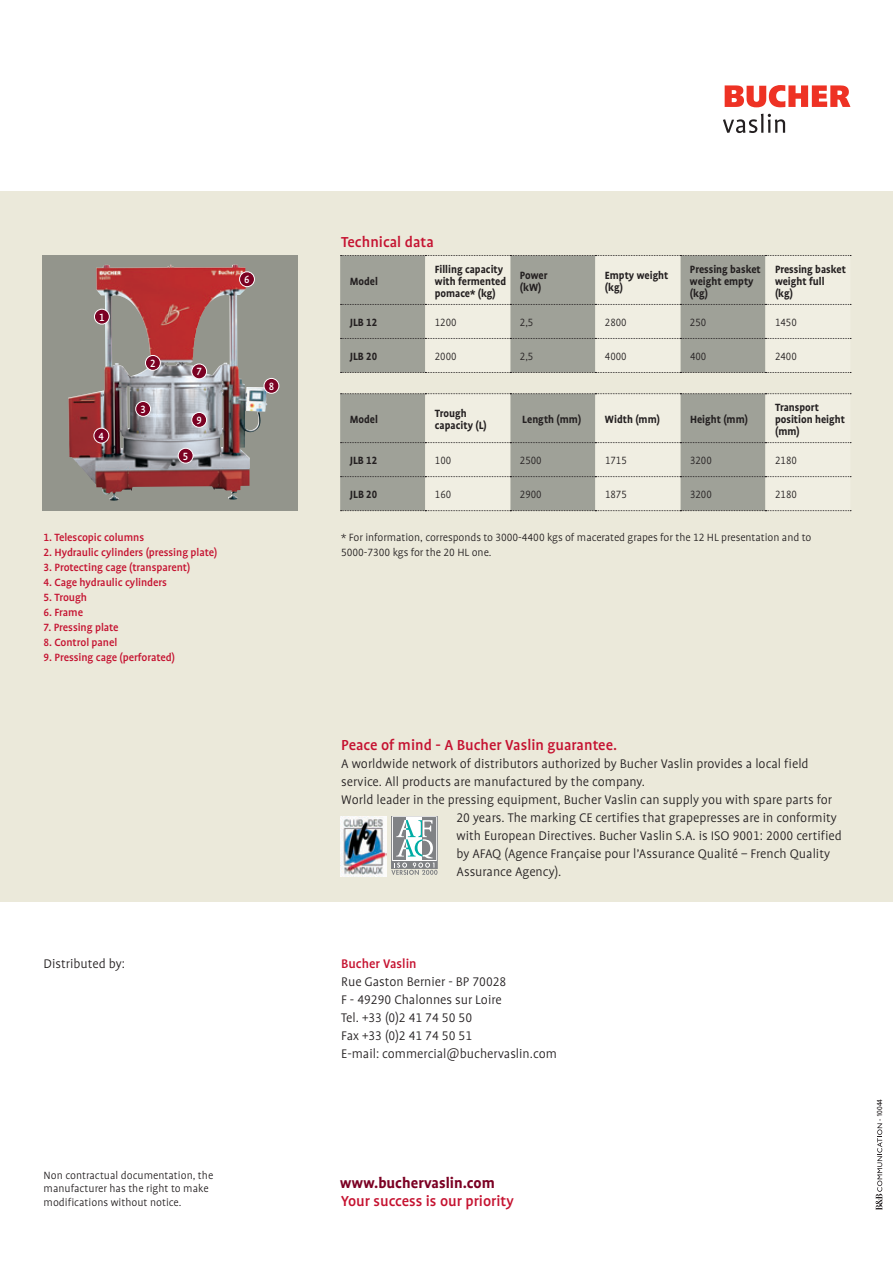
<style>
.page{position:relative;width:893px;height:1263px;background:#fff}
.page>*{position:absolute;margin:0;border:0;box-sizing:border-box;transform-origin:0 0}
.t1{font:500 16.5px "Bucher Profile";color:#c51230}
.t2{font:700 16.5px "Bucher Profile";color:#7b0123}
.t3{font:300 14.25px/18px "Bucher Profile";color:#231f20}
.t4{font:700 12px/12px "Bucher Profile";color:#231f20;scale:.95 1}
.t5{font:300 12px/13.5px "Bucher Profile";color:#231f20}
.t6{font:500 12px "Bucher Profile";letter-spacing:-.005em;color:#c51230}
.t7{font:300 12px "Bucher Profile";color:#231f20;scale:.95 1}
.t8{font:500 12px "Bucher Profile";color:#fff;scale:.95 1}
.t9{font:7.05px "Frutiger";letter-spacing:-.01em;color:#231f20;scale:.92 1}
.s1{font-weight:500;color:#c51230}
.s2{font-size:7.35px}
</style>
<div class="page">
<div style="left:0;top:191px;width:893px;height:710px;background:#ebe9da"></div>
<svg style="left:725px;top:85px;width:125px;height:22px"></svg>
<svg style="left:723px;top:114px;width:62px;height:19px"></svg>
<div style="left:43px;top:255px;width:255px;height:255px;background:#93958c"></div>
<img style="left:68px;top:264px;width:182px;height:237px">
<div style="left:340px;top:255px;width:85px;height:117px;background:#9fa198"></div>
<svg style="left:425px;top:256px;width:342px;height:116px"></svg>
<svg style="left:341px;top:255px;width:510px;height:1px"></svg>
<svg style="left:341px;top:304px;width:510px;height:1px"></svg>
<svg style="left:341px;top:338px;width:510px;height:1px"></svg>
<svg style="left:341px;top:372px;width:510px;height:1px"></svg>
<svg style="left:392px;top:816px;width:46px;height:59px;background:#abb7b7"></svg>
<img style="left:340px;top:816px;width:46px;height:60px">
<div style="left:94px;top:309px;width:15px;height:15px;background:#7b0123;border-radius:50%"></div>
<div style="left:94px;top:309px;width:16px;height:15px;border:1px solid #fff;border-radius:50%"></div>
<div style="left:240px;top:272px;width:14px;height:15px;background:#7b0123;border-radius:50%"></div>
<div style="left:239px;top:271px;width:16px;height:16px;border:1px solid #fff;border-radius:50%"></div>
<div style="left:264px;top:378px;width:15px;height:15px;background:#7b0123;border-radius:50%"></div>
<div style="left:264px;top:378px;width:15px;height:16px;border:1px solid #fff;border-radius:50%"></div>
<div style="left:145px;top:355px;width:15px;height:15px;background:#7b0123;border-radius:50%"></div>
<div style="left:145px;top:355px;width:16px;height:16px;border:1px solid #fff;border-radius:50%"></div>
<div style="left:192px;top:364px;width:15px;height:15px;background:#7b0123;border-radius:50%"></div>
<div style="left:191px;top:364px;width:16px;height:15px;border:1px solid #fff;border-radius:50%"></div>
<div style="left:192px;top:412px;width:15px;height:15px;background:#7b0123;border-radius:50%"></div>
<div style="left:191px;top:412px;width:16px;height:16px;border:1px solid #fff;border-radius:50%"></div>
<div style="left:136px;top:401px;width:15px;height:15px;background:#7b0123;border-radius:50%"></div>
<div style="left:135px;top:401px;width:16px;height:16px;border:1px solid #fff;border-radius:50%"></div>
<div style="left:178px;top:448px;width:15px;height:15px;background:#7b0123;border-radius:50%"></div>
<div style="left:178px;top:448px;width:15px;height:15px;border:1px solid #fff;border-radius:50%"></div>
<div style="left:94px;top:428px;width:15px;height:15px;background:#7b0123;border-radius:50%"></div>
<div style="left:94px;top:428px;width:15px;height:15px;border:1px solid #fff;border-radius:50%"></div>
<svg style="left:875px;top:1123px;width:7px;height:87px"></svg>
<div style="left:340px;top:394px;width:85px;height:117px;background:#9fa198"></div>
<svg style="left:425px;top:394px;width:424px;height:116px"></svg>
<svg style="left:341px;top:393px;width:510px;height:1px"></svg>
<svg style="left:341px;top:442px;width:510px;height:1px"></svg>
<svg style="left:341px;top:476px;width:510px;height:1px"></svg>
<svg style="left:341px;top:510px;width:510px;height:1px"></svg>
<p class="t8" style="left:99px;top:311px;width:7px">1</p>
<p class="t8" style="left:99px;top:430px;width:7px">4</p>
<p class="t8" style="left:150px;top:357px;width:7px">2</p>
<p class="t8" style="left:140px;top:403px;width:7px">3</p>
<p class="t8" style="left:196px;top:365px;width:7px">7</p>
<p class="t8" style="left:196px;top:414px;width:7px">9</p>
<p class="t8" style="left:183px;top:450px;width:7px">5</p>
<p class="t8" style="left:244px;top:273px;width:7px">6</p>
<p class="t8" style="left:269px;top:380px;width:7px">8</p>
<p class="t6" style="left:44px;top:531px;width:102px">1. Telescopic columns</p>
<p class="t6" style="left:44px;top:546px;width:175px">2. Hydraulic cylinders (pressing plate)</p>
<p class="t6" style="left:44px;top:561px;width:148px">3. Protecting cage (transparent)</p>
<p class="t6" style="left:44px;top:576px;width:125px">4. Cage hydraulic cylinders</p>
<p class="t6" style="left:44px;top:591px;width:45px">5. Trough</p>
<p class="t6" style="left:44px;top:606px;width:41px">6. Frame</p>
<p class="t6" style="left:44px;top:621px;width:77px">7. Pressing plate</p>
<p class="t6" style="left:44px;top:636px;width:75px">8. Control panel</p>
<p class="t6" style="left:44px;top:651px;width:133px">9. Pressing cage (perforated)</p>
<p class="t1" style="left:341px;top:234px;width:94px">Technical data</p>
<p class="t4" style="left:350px;top:275px;width:31px">Model</p>
<p class="t4" style="left:435px;top:263px;width:77px">Filling capacity with fermented pomace* (kg)</p>
<p class="t4" style="left:520px;top:269px;width:31px">Power (kW)</p>
<p class="t4" style="left:605px;top:269px;width:68px">Empty weight (kg)</p>
<p class="t4" style="left:690px;top:263px;width:76px">Pressing basket weight empty (kg)</p>
<p class="t4" style="left:775px;top:263px;width:76px">Pressing basket weight full<br>(kg)</p>
<p class="t4" style="left:350px;top:317px;width:30px">JLB 12</p>
<p class="t7" style="left:435px;top:316px;width:24px">1200</p>
<p class="t7" style="left:520px;top:316px;width:16px">2,5</p>
<p class="t7" style="left:605px;top:316px;width:24px">2800</p>
<p class="t7" style="left:690px;top:316px;width:19px">250</p>
<p class="t7" style="left:775px;top:316px;width:24px">1450</p>
<p class="t4" style="left:350px;top:351px;width:30px">JLB 20</p>
<p class="t7" style="left:435px;top:350px;width:24px">2000</p>
<p class="t7" style="left:520px;top:350px;width:16px">2,5</p>
<p class="t7" style="left:605px;top:350px;width:24px">4000</p>
<p class="t7" style="left:690px;top:350px;width:19px">400</p>
<p class="t7" style="left:775px;top:350px;width:24px">2400</p>
<p class="t4" style="left:350px;top:413px;width:31px">Model</p>
<p class="t4" style="left:435px;top:407px;width:56px">Trough capacity (L)</p>
<p class="t4" style="left:522px;top:413px;width:64px">Length (mm)</p>
<p class="t4" style="left:605px;top:413px;width:59px">Width (mm)</p>
<p class="t4" style="left:690px;top:413px;width:63px">Height (mm)</p>
<p class="t4" style="left:775px;top:401px;width:75px">Transport position height (mm)</p>
<p class="t4" style="left:350px;top:455px;width:30px">JLB 12</p>
<p class="t7" style="left:435px;top:454px;width:19px">100</p>
<p class="t7" style="left:520px;top:454px;width:24px">2500</p>
<p class="t7" style="left:605px;top:454px;width:24px">1715</p>
<p class="t7" style="left:690px;top:454px;width:24px">3200</p>
<p class="t7" style="left:775px;top:454px;width:24px">2180</p>
<p class="t4" style="left:350px;top:489px;width:30px">JLB 20</p>
<p class="t7" style="left:435px;top:488px;width:19px">160</p>
<p class="t7" style="left:520px;top:488px;width:24px">2900</p>
<p class="t7" style="left:605px;top:488px;width:24px">1875</p>
<p class="t7" style="left:690px;top:488px;width:24px">3200</p>
<p class="t7" style="left:775px;top:488px;width:24px">2180</p>
<p class="t5" style="left:341px;top:530px;width:472px;line-height:15px">* For information, corresponds to 3000-4400 kgs of macerated grapes for the 12 HL presentation and to<br>5000-7300 kgs for the 20 HL one.</p>
<p class="t1" style="left:341px;top:736px;width:277px">Peace of mind - A Bucher Vaslin guarantee.</p>
<p class="t3" style="left:341px;top:754px;width:469px">A worldwide network of distributors authorized by Bucher Vaslin provides a local field</p>
<p class="t3" style="left:341px;top:772px;width:305px">service. All products are manufactured by the company.</p>
<p class="t3" style="left:341px;top:790px;width:492px">World leader in the pressing equipment, Bucher Vaslin can supply you with spare parts for</p>
<p class="t3" style="left:456px;top:808px;width:382px">20 years. The marking CE certifies that grapepresses are in conformity</p>
<p class="t3" style="left:456px;top:826px;width:387px">with European Directives. Bucher Vaslin S.A. is ISO 9001: 2000 certified</p>
<p class="t3" style="left:456px;top:844px;width:375px">by AFAQ (Agence Française pour l’Assurance Qualité – French Quality</p>
<p class="t3" style="left:456px;top:862px;width:107px">Assurance Agency).</p>
<p class="t3" style="left:44px;top:955px;width:83px">Distributed by:</p>
<p class="t3" style="left:341px;top:955px;width:217px"><span class="s1">Bucher Vaslin<br></span>Rue Gaston Bernier - BP 70028<br>F - 49290 Chalonnes sur Loire<br>Tel. +33 (0)2 41 74 50 50<br>Fax +33 (0)2 41 74 50 51<br>E-mail: commercial@buchervaslin.com</p>
<p class="t5" style="left:44px;top:1169px;width:171px">Non contractual documentation, the manufacturer has the right to make modifications without notice.</p>
<p class="t2" style="left:340px;top:1174px;width:156px">www.buchervaslin.com</p>
<p class="t1" style="left:341px;top:1192px;width:174px">Your success is our priority</p>
<p class="t9" style="left:876px;top:1121px;width:25px;rotate:-90deg"><span class="s2">-</span> 10044</p>
</div>
